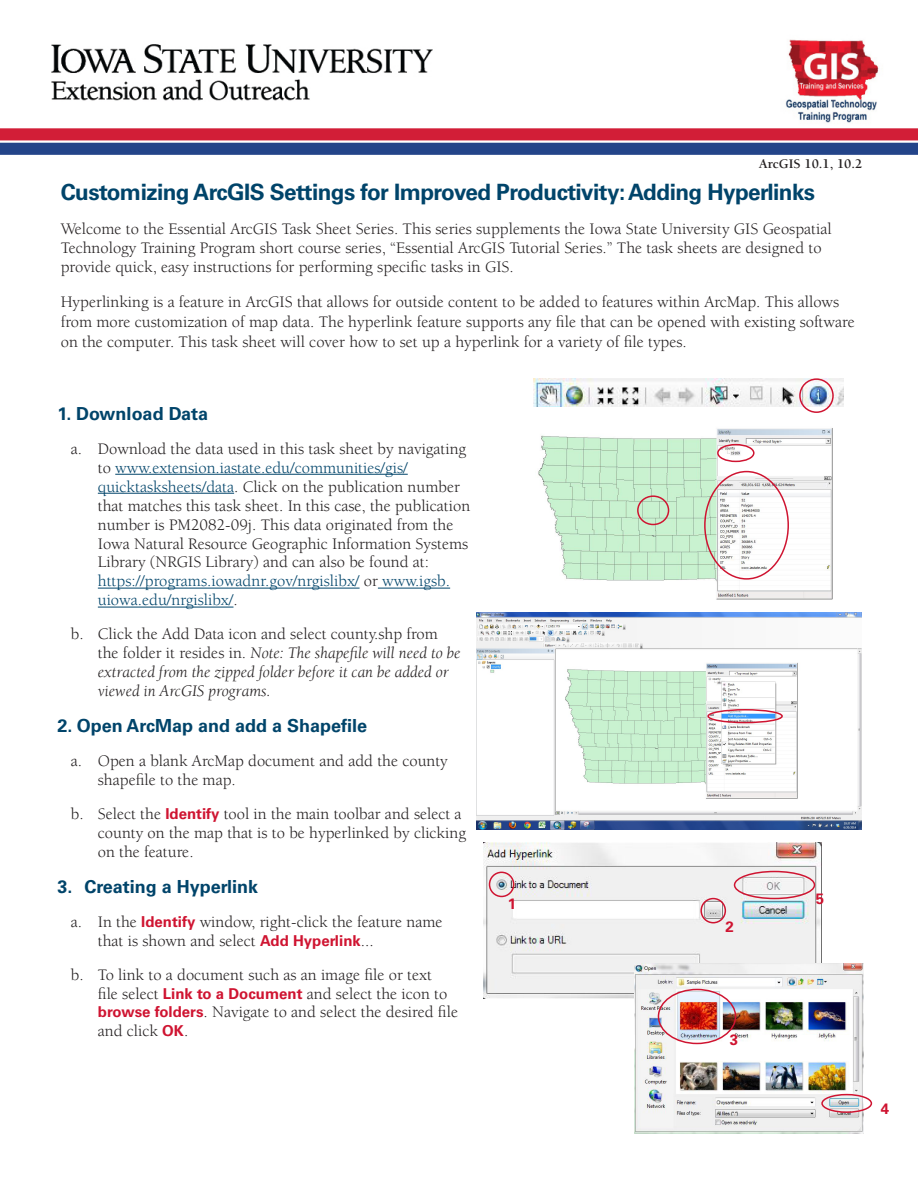
<style>
.page{position:relative;width:918px;height:1188px;background:#fff}
.page>*{position:absolute;margin:0;border:0;box-sizing:border-box;transform-origin:0 0}
.Main_Title{font:700 22.5px "Univers LT Std";letter-spacing:-.025em;color:#00446a}
.Numbered_Section_Tit{font:700 18px "Univers LT Std";color:#00446a}
.first_lettered_style{font:16.5px/19px "Berkeley Std";color:#231f20}
.Main_Title-2{font:16.5px/18.9px "Berkeley Std";color:#231f20}
.first_lettered_style-2{font:italic 16.5px/18.9px "Berkeley Std";color:#231f20}
.first_lettered_style-3{font:700 15px "Univers LT Std";color:#cf1431}
.t1{font:700 13.5px "Berkeley Std";color:#231f20}
.s1{color:#00446a}
.s2{font-style:normal}
.s3{font-family:"Univers LT Std";font-weight:700;font-size:15px;color:#cf1431}
</style>
<div class="page">
<img style="left:0;top:39px;width:918px;height:116px">
<hr style="left:115px;top:474px;width:293px;height:1px;background:#00446a">
<hr style="left:98px;top:493px;width:136px;height:1px;background:#00446a">
<hr style="left:98px;top:588px;width:262px;height:1px;background:#00446a">
<hr style="left:378px;top:588px;width:72px;height:1px;background:#00446a">
<hr style="left:98px;top:607px;width:135px;height:1px;background:#00446a">
<img style="left:533px;top:379px;width:310px;height:28px">
<img style="left:538px;top:428px;width:295px;height:172px">
<img style="left:477px;top:613px;width:385px;height:216px">
<div style="left:799px;top:378px;width:35px;height:35px;border:2px solid #cf1431;border-radius:50%"></div>
<div style="left:717px;top:444px;width:38px;height:18px;border:2px solid #cf1431;border-radius:50%"></div>
<div style="left:704px;top:471px;width:85px;height:109px;border:2px solid #cf1431;border-radius:50%"></div>
<div style="left:637px;top:495px;width:32px;height:30px;border:2px solid #cf1431;border-radius:50%"></div>
<div style="left:707px;top:709px;width:76px;height:14px;border:2px solid #cf1431;border-radius:50%"></div>
<img style="left:483px;top:842px;width:338px;height:156px">
<div style="left:489px;top:872px;width:25px;height:25px;border:2px solid #cf1431;border-radius:50%"></div>
<div style="left:700px;top:898px;width:26px;height:25px;border:2px solid #cf1431;border-radius:50%"></div>
<div style="left:734px;top:871px;width:81px;height:28px;border:2px solid #cf1431;border-radius:50%"></div>
<img style="left:634px;top:963px;width:230px;height:171px">
<div style="left:658px;top:989px;width:78px;height:55px;border:2px solid #cf1431;border-radius:50%"></div>
<div style="left:821px;top:1094px;width:51px;height:19px;border:2px solid #cf1431;border-radius:50%"></div>
<p class="t1" style="left:759px;top:156px;width:105px">ArcGIS 10.1, 10.2</p>
<p class="Main_Title" style="left:61px;top:179px;width:756px">Customizing ArcGIS Settings for Improved Productivity: Adding Hyperlinks</p>
<p class="Main_Title-2" style="left:61px;top:220px;width:772px">Welcome to the Essential ArcGIS Task Sheet Series. This series supplements the Iowa State University GIS Geospatial<br>Technology Training Program short course series, “Essential ArcGIS Tutorial Series.” The task sheets are designed to provide quick, easy instructions for performing specific tasks in GIS.</p>
<p class="first_lettered_style" style="left:61px;top:292px;width:796px;line-height:19.8px">Hyperlinking is a feature in ArcGIS that allows for outside content to be added to features within ArcMap. This allows from more customization of map data. The hyperlink feature supports any file that can be opened with existing software on the computer. This task sheet will cover how to set up a hyperlink for a variety of file types.</p>
<p class="Numbered_Section_Tit" style="left:57px;top:403px;width:152px">1. Download Data</p>
<p class="first_lettered_style" style="left:98px;top:439px;width:374px;text-indent:-27px">a. Download the data used in this task sheet by navigating to <span class="s1">www.extension.iastate.edu/communities/gis/ quicktasksheets/data</span>. Click on the publication number that matches this task sheet. In this case, the publication number is PM2082-09j. This data originated from the Iowa Natural Resource Geographic Information Systems Library (NRGIS Library) and can also be found at: <span class="s1">https://programs.iowadnr.gov/nrgislibx/</span> or <span class="s1">www.igsb. uiowa.edu/nrgislibx/</span>.</p>
<p class="first_lettered_style-2" style="left:98px;top:625px;width:364px;text-indent:-27px"><span class="s2">b. Click the Add Data icon and select county.shp from the folder it resides in.</span> Note: The shapefile will need to be extracted from the zipped folder before it can be added or viewed in ArcGIS programs.</p>
<p class="Numbered_Section_Tit" style="left:57px;top:715px;width:311px">2. Open ArcMap and add a Shapefile</p>
<p class="first_lettered_style" style="left:98px;top:752px;width:352px;text-indent:-27px">a. Open a blank ArcMap document and add the county shapefile to the map.</p>
<p class="first_lettered_style" style="left:98px;top:805px;width:370px;text-indent:-27px">b. Select the <span class="s3">Identify</span> tool in the main toolbar and select a county on the map that is to be hyperlinked by clicking on the feature.</p>
<p class="Numbered_Section_Tit" style="left:57px;top:876px;width:202px">3. Creating a Hyperlink</p>
<p class="first_lettered_style" style="left:98px;top:912px;width:346px;text-indent:-27px">a. In the <span class="s3">Identify</span> window, right-click the feature name that is shown and select <span class="s3">Add Hyperlink</span>...</p>
<p class="first_lettered_style" style="left:98px;top:965px;width:362px;text-indent:-27px">b. To link to a document such as an image file or text<br>file select <span class="s3">Link to a Document</span> and select the icon to <span class="s3">browse folders</span>. Navigate to and select the desired file and click <span class="s3">OK</span>.</p>
<p class="first_lettered_style-3" style="left:508px;top:895px;width:10px">1</p>
<p class="first_lettered_style-3" style="left:726px;top:918px;width:10px">2</p>
<p class="first_lettered_style-3" style="left:730px;top:1031px;width:10px">3</p>
<p class="first_lettered_style-3" style="left:816px;top:890px;width:10px">5</p>
<p class="first_lettered_style-3" style="left:881px;top:1100px;width:10px">4</p>
</div>
